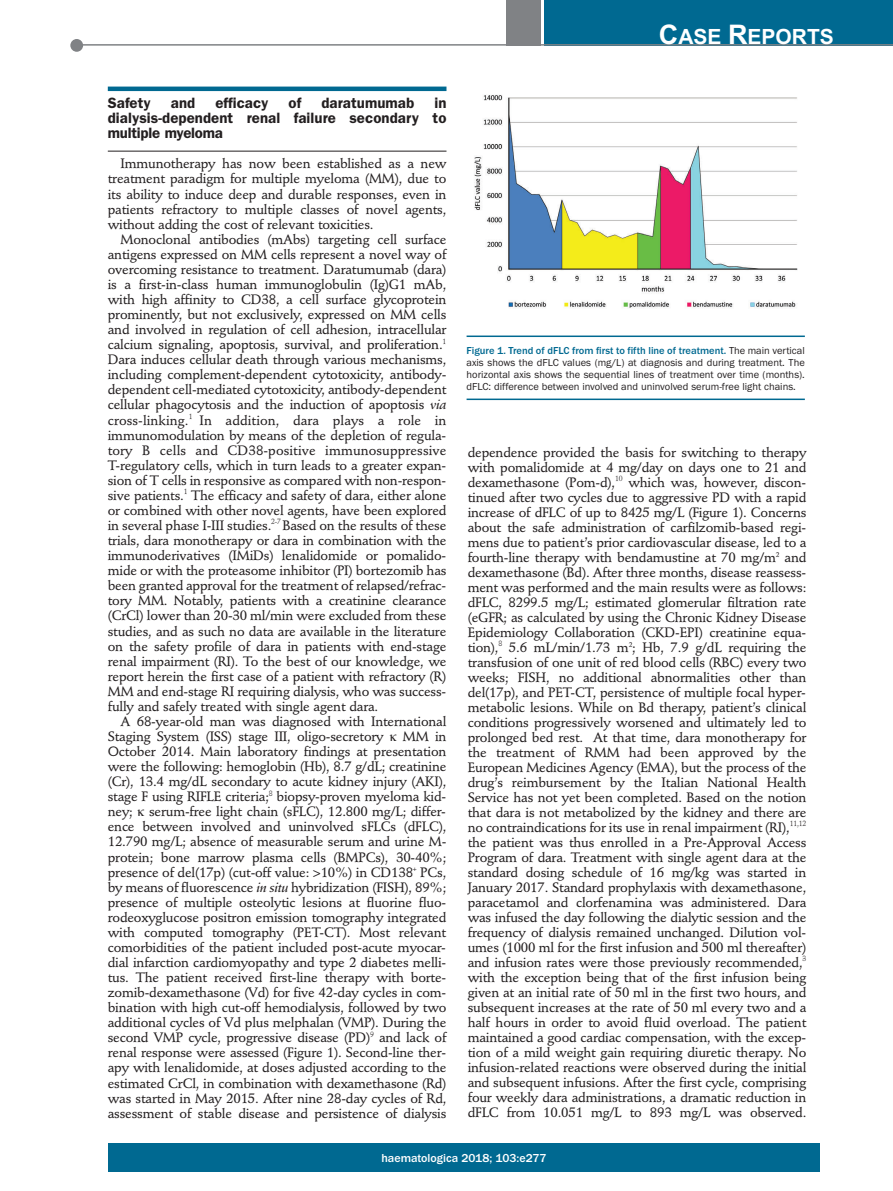
<style>
.page{position:relative;width:893px;height:1191px;background:#fff}
.page>*{position:absolute;margin:0;border:0;box-sizing:border-box;transform-origin:0 0}
.t1{font:700 21px "Arial";color:#fff}
.t2{font:600 15px/15px "Franklin Gothic";letter-spacing:.005em;color:#231f20;text-align:justify}
.t3{font:500 13.5px/15px "Stempel Schneidler";letter-spacing:-.015em;color:#231f20;text-align:justify}
.t4{font:500 12px "Franklin Gothic";color:#fff}
.t5{font:10.5px/12px "Franklin Gothic";color:#231f20;text-align:justify}
.s1{font-size:27px}
.s2{font-family:"Stempel Schneidler Med";font-weight:400;font-style:italic}
.s3{font-weight:500;color:#006991}
</style>
<div class="page">
<hr style="left:108px;top:87px;width:338px;height:4px;background:#006991">
<hr style="left:108px;top:151px;width:338px;height:1px;background:#231f20">
<div style="left:107px;top:1143px;width:713px;height:28px;background:#006991"></div>
<div style="left:544px;top:0;width:349px;height:45px;background:#006991"></div>
<div style="left:506px;top:0;width:34px;height:45px;background:#808285"></div>
<div style="left:70px;top:39px;width:13px;height:13px;background:#808285;border-radius:50%"></div>
<hr style="left:78px;top:44px;width:815px;height:2px;background:#808285">
<img style="left:474px;top:95px;width:324px;height:213px">
<hr style="left:467px;top:335px;width:338px;height:2px;background:#006991">
<hr style="left:467px;top:398px;width:338px;height:2px;background:#006991">
<h1 class="t1" style="left:659px;top:25px;width:176px"><span class="s1">C</span>ASE <span class="s1">R</span>EPORTS</h1>
<p class="t2" style="left:108px;top:97px;width:44px">Safety</p>
<p class="t2" style="left:171px;top:97px;width:26px">and</p>
<p class="t2" style="left:215px;top:97px;width:55px">efficacy</p>
<p class="t2" style="left:289px;top:97px;width:14px">of</p>
<p class="t2" style="left:321px;top:97px;width:94px">daratumumab</p>
<p class="t2" style="left:108px;top:97px;width:340px;text-indent:327px">in dialysis-dependent renal failure secondary to multiple myeloma</p>
<p class="t3" style="left:108px;top:157px;width:340px;text-indent:13px">Immunotherapy has now been established as a new treatment paradigm for multiple myeloma (MM), due to its ability to induce deep and durable responses, even in patients refractory to multiple classes of novel agents, without adding the cost of relevant toxicities.</p>
<p class="t3" style="left:108px;top:233px;width:340px;text-indent:13px">Monoclonal antibodies (mAbs) targeting cell surface antigens expressed on MM cells represent a novel way of overcoming resistance to treatment. Daratumumab (dara) is a first-in-class human immunoglobulin (Ig)G1 mAb, with high affinity to CD38, a cell surface glycoprotein prominently, but not exclusively, expressed on MM cells and involved in regulation of cell adhesion, intracellular calcium signaling, apoptosis, survival, and proliferation.<sup>1<br></sup>Dara induces cellular death through various mechanisms, including complement-dependent cytotoxicity, antibody&shy;dependent cell-mediated cytotoxicity, antibody-dependent cellular phagocytosis and the induction of apoptosis <span class="s2">via </span>cross-linking.<sup>1</sup> In addition, dara plays a role in immunomodulation by means of the depletion of regula&shy;tory B cells and CD38-positive immunosuppressive T-regulatory cells, which in turn leads to a greater expan&shy;sion of T cells in responsive as compared with non-respon&shy;sive patients.<sup>1</sup> The efficacy and safety of dara, either alone or combined with other novel agents, have been explored in several phase I-III studies.<sup>2-7</sup> Based on the results of these trials, dara monotherapy or dara in combination with the immunoderivatives (IMiDs) lenalidomide or pomalido&shy;mide or with the proteasome inhibitor (PI) bortezomib has been granted approval for the treatment of relapsed/refrac&shy;tory MM. Notably, patients with a creatinine clearance (CrCl) lower than 20-30 ml/min were excluded from these studies, and as such no data are available in the literature on the safety profile of dara in patients with end-stage renal impairment (RI). To the best of our knowledge, we report herein the first case of a patient with refractory (R)<br>MM and end-stage RI requiring dialysis, who was success&shy;fully and safely treated with single agent dara.</p>
<p class="t3" style="left:108px;top:715px;width:340px;text-indent:13px">A 68-year-old man was diagnosed with International<br>Staging System (ISS) stage III, oligo-secretory</p>
<p class="t5" style="left:467px;top:344px;width:340px"><span class="s3">Figure 1. Trend of dFLC from first to fifth line of treatment.</span> The main vertical axis shows the dFLC values (mg/L) at diagnosis and during treatment. The horizontal axis shows the sequential lines of treatment over time (months). dFLC: difference between involved and uninvolved serum-free light chains.</p>
<p class="t3" style="left:468px;top:446px;width:340px">dependence provided the basis for switching to therapy with pomalidomide at 4 mg/day on days one to 21 and dexamethasone (Pom-d),<sup>10</sup> which was, however, discon&shy;tinued after two cycles due to aggressive PD with a rapid increase of dFLC of up to 8425 mg/L (Figure 1). Concerns about the safe administration of carfilzomib-based regi&shy;mens due to patient’s prior cardiovascular disease, led to a fourth-line therapy with bendamustine at 70 mg/m<sup>2</sup> and dexamethasone (Bd). After three months, disease reassess&shy;ment was performed and the main results were as follows: dFLC, 8299.5 mg/L; estimated glomerular filtration rate (eGFR; as calculated by using the Chronic Kidney Disease Epidemiology Collaboration (CKD-EPI) creatinine equa&shy;tion),<sup>8</sup> 5.6 mL/min/1.73 m<sup>2</sup>; Hb, 7.9 g/dL requiring the transfusion of one unit of red blood cells (RBC) every two weeks; FISH, no additional abnormalities other than del(17p), and PET-CT, persistence of multiple focal hyper&shy;metabolic lesions. While on Bd therapy, patient’s clinical conditions progressively worsened and ultimately led to prolonged bed rest. At that time, dara monotherapy for the treatment of RMM had been approved by the European Medicines Agency (EMA), but the process of the drug’s reimbursement by the Italian National Health Service has not yet been completed. Based on the notion that dara is not metabolized by the kidney and there are no contraindications for its use in renal impairment (RI),<sup>11,12 </sup>the patient was thus enrolled in a Pre-Approval Access Program of dara. Treatment with single agent dara at the standard dosing schedule of 16 mg/kg was started in January 2017. Standard prophylaxis with dexamethasone, paracetamol and clorfenamina was administered. Dara was infused the day following the dialytic session and the frequency of dialysis remained unchanged. Dilution vol&shy;umes (1000 ml for the first infusion and 500 ml thereafter) and infusion rates were those previously recommended,<sup>3 </sup>with the exception being that of the first infusion being given at an initial rate of 50 ml in the first two hours, and subsequent increases at the rate of 50 ml every two and a half hours in order to avoid fluid overload. The patient maintained a good cardiac compensation, with the excep&shy;tion of a mild weight gain requiring diuretic therapy. No infusion-related reactions were observed during the initial and subsequent infusions. After the first cycle, comprising four weekly dara administrations, a dramatic reduction in dFLC from 10.051 mg/L to 893 mg/L was observed.</p>
<p class="t4" style="left:381px;top:1150px;width:166px">haematologica 2018; 103:e277</p>
<p class="t3" style="left:108px;top:730px;width:340px;text-indent:295px">MM in October 2014. Main laboratory findings at presentation were the following: hemoglobin (Hb), 8.7 g/dL; creatinine (Cr), 13.4 mg/dL secondary to acute kidney injury (AKI), stage F using RIFLE criteria;<sup>8</sup> biopsy-proven myeloma kid&shy;ney; serum-free light chain (sFLC), 12.800 mg/L; differ&shy;ence between involved and uninvolved sFLCs (dFLC), 12.790 mg/L; absence of measurable serum and urine M&shy;protein; bone marrow plasma cells (BMPCs), 30-40%; presence of del(17p) (cut-off value: &gt;10%) in CD138<sup>+</sup> PCs, by means of fluorescence <span class="s2">in situ</span> hybridization (FISH), 89%; presence of multiple osteolytic lesions at fluorine fluo&shy;rodeoxyglucose positron emission tomography integrated with computed tomography (PET-CT). Most relevant comorbidities of the patient included post-acute myocar&shy;dial infarction cardiomyopathy and type 2 diabetes melli&shy;tus. The patient received first-line therapy with borte&shy;zomib-dexamethasone (Vd) for five 42-day cycles in com&shy;bination with high cut-off hemodialysis, followed by two additional cycles of Vd plus melphalan (VMP). During the second VMP cycle, progressive disease (PD)<sup>9</sup> and lack of renal response were assessed (Figure 1). Second-line ther&shy;apy with lenalidomide, at doses adjusted according to the estimated CrCl, in combination with dexamethasone (Rd) was started in May 2015. After nine 28-day cycles of Rd, assessment of stable disease and persistence of dialysis</p>
</div>
